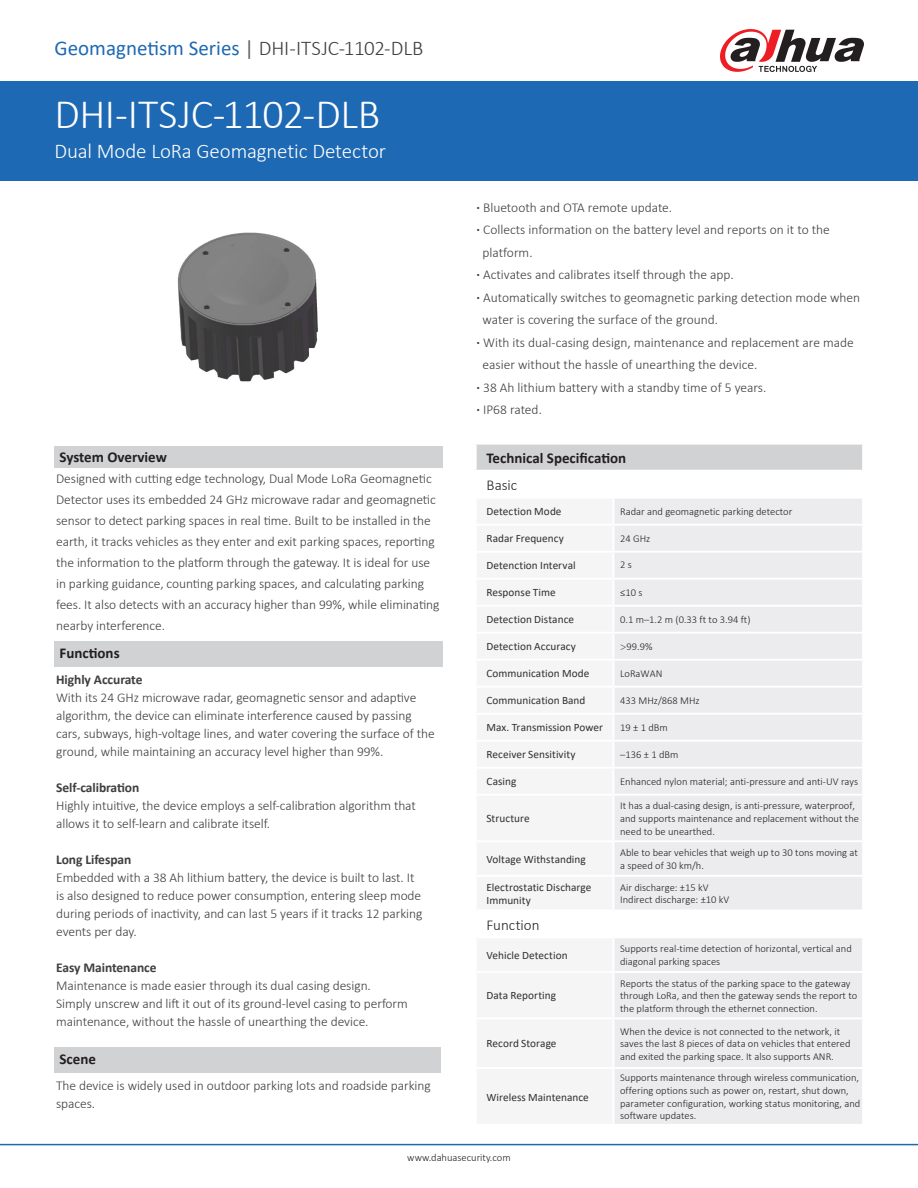
<style>
.page{position:relative;width:918px;height:1188px;background:#fff}
.page>*{position:absolute;margin:0;border:0;box-sizing:border-box;transform-origin:0 0}
.t1{font:300 42px "Calibri";letter-spacing:-.015em;color:#fff}
.t2{font:21px "Calibri";color:#1e69b4}
.t3{font:300 21px "Calibri";letter-spacing:-.005em;color:#fff}
.t4{font:700 15px "Calibri";color:#231f20}
.表格大类{font:300 15px "Calibri";letter-spacing:.005em;color:#231f20}
.t5{font:300 13.5px/18px "Calibri";letter-spacing:-.005em;color:#3e3e3f}
.t6{font:700 13.5px "Calibri";letter-spacing:-.005em;color:#3e3e3f}
.表格分类{font:11.25px/13.5px "Calibri";letter-spacing:.005em;color:#312f30}
.t7{font:300 10.5px/12.6px "Calibri";color:#231f20}
.s1{color:#636366}
.s2{font-weight:300;color:#3e3e3f}
.s3{font-weight:700}
.s4{font-family:"Adobe Song Std"}
</style>
<div class="page">
<div style="left:0;top:81px;width:918px;height:100px;background:#1e69b4"></div>
<hr style="left:0;top:1144px;width:918px;height:1px;background:#1e69b4">
<svg style="left:720px;top:29px;width:144px;height:43px"></svg>
<img style="left:177px;top:232px;width:141px;height:150px">
<div style="left:54px;top:641px;width:389px;height:26px;background:#d1d2d4"></div>
<div style="left:54px;top:446px;width:389px;height:22px;background:#d1d2d4"></div>
<div style="left:54px;top:1048px;width:386px;height:25px;background:#d1d2d4"></div>
<div style="left:476px;top:444px;width:387px;height:27px;background:#d1d2d4"></div>
<div style="left:613px;top:498px;width:250px;height:27px;background:#ececee"></div>
<div style="left:613px;top:525px;width:250px;height:27px;background:#ececee"></div>
<div style="left:613px;top:552px;width:250px;height:27px;background:#ececee"></div>
<div style="left:613px;top:579px;width:250px;height:27px;background:#ececee"></div>
<div style="left:613px;top:606px;width:250px;height:27px;background:#ececee"></div>
<div style="left:613px;top:633px;width:250px;height:27px;background:#ececee"></div>
<div style="left:614px;top:661px;width:248px;height:248px;background:#ececee"></div>
<div style="left:614px;top:938px;width:248px;height:186px;background:#ececee"></div>
<hr style="left:475px;top:443px;width:138px;height:2px;background:#fff">
<hr style="left:613px;top:443px;width:251px;height:2px;background:#fff">
<hr style="left:475px;top:445px;width:2px;height:25px;background:#fff">
<hr style="left:862px;top:445px;width:2px;height:25px;background:#fff">
<hr style="left:475px;top:470px;width:138px;height:2px;background:#fff">
<hr style="left:613px;top:470px;width:251px;height:2px;background:#fff">
<hr style="left:613px;top:497px;width:251px;height:2px;background:#fff">
<hr style="left:862px;top:499px;width:2px;height:25px;background:#fff">
<hr style="left:613px;top:524px;width:251px;height:2px;background:#fff">
<hr style="left:862px;top:526px;width:2px;height:25px;background:#fff">
<hr style="left:613px;top:551px;width:251px;height:2px;background:#fff">
<hr style="left:862px;top:553px;width:2px;height:25px;background:#fff">
<hr style="left:613px;top:578px;width:251px;height:2px;background:#fff">
<hr style="left:862px;top:580px;width:2px;height:25px;background:#fff">
<hr style="left:613px;top:605px;width:251px;height:2px;background:#fff">
<hr style="left:862px;top:607px;width:2px;height:25px;background:#fff">
<hr style="left:613px;top:632px;width:251px;height:2px;background:#fff">
<hr style="left:862px;top:634px;width:2px;height:25px;background:#fff">
<hr style="left:613px;top:659px;width:251px;height:2px;background:#fff">
<hr style="left:613px;top:686px;width:251px;height:2px;background:#fff">
<hr style="left:613px;top:713px;width:251px;height:2px;background:#fff">
<hr style="left:613px;top:740px;width:251px;height:2px;background:#fff">
<hr style="left:613px;top:767px;width:251px;height:2px;background:#fff">
<hr style="left:613px;top:794px;width:251px;height:2px;background:#fff">
<hr style="left:613px;top:840px;width:251px;height:2px;background:#fff">
<hr style="left:613px;top:875px;width:251px;height:2px;background:#fff">
<hr style="left:613px;top:971px;width:251px;height:2px;background:#fff">
<hr style="left:613px;top:1017px;width:251px;height:2px;background:#fff">
<hr style="left:613px;top:1067px;width:251px;height:2px;background:#fff">
<p class="t2" style="left:55px;top:34px;width:370px">Geomagnetism Series <span class="s1">|</span> <span class="s2">DHI-ITSJC-1102-DLB</span></p>
<p class="t1" style="left:55px;top:88px;width:327px">DHI-ITSJC-1102-DLB</p>
<p class="t3" style="left:55px;top:138px;width:333px">Dual Mode LoRa Geomagnetic Detector</p>
<p class="t4" style="left:60px;top:447px;width:109px">System Overview</p>
<p class="t5" style="left:56px;top:468px;width:385px;line-height:21px">Designed with cutting edge technology, Dual Mode LoRa Geomagnetic Detector uses its embedded 24 GHz microwave radar and geomagnetic sensor to detect parking spaces in real time. Built to be installed in the earth, it tracks vehicles as they enter and exit parking spaces, reporting the information to the platform through the gateway. It is ideal for use in parking guidance, counting parking spaces, and calculating parking fees. It also detects with an accuracy higher than 99%, while eliminating nearby interference.</p>
<p class="t4" style="left:60px;top:643px;width:62px">Functions</p>
<p class="t6" style="left:56px;top:670px;width:88px">Highly Accurate</p>
<p class="t5" style="left:56px;top:688px;width:380px">With its 24 GHz microwave radar, geomagnetic sensor and adaptive algorithm, the device can eliminate interference caused by passing cars, subways, high-voltage lines, and water covering the surface of the ground, while maintaining an accuracy level higher than 99%.</p>
<p class="t6" style="left:56px;top:778px;width:85px">Self-calibration</p>
<p class="t5" style="left:56px;top:796px;width:361px">Highly intuitive, the device employs a self-calibration algorithm that allows it to self-learn and calibrate itself.</p>
<p class="t6" style="left:56px;top:850px;width:77px">Long Lifespan</p>
<p class="t5" style="left:56px;top:868px;width:368px">Embedded with a 38 Ah lithium battery, the device is built to last. It is also designed to reduce power consumption, entering sleep mode during periods of inactivity, and can last 5 years if it tracks 12 parking events per day.</p>
<p class="t6" style="left:56px;top:958px;width:102px">Easy Maintenance</p>
<p class="t5" style="left:56px;top:976px;width:353px">Maintenance is made easier through its dual casing design.<br>Simply unscrew and lift it out of its ground-level casing to perform maintenance, without the hassle of unearthing the device.</p>
<p class="t4" style="left:60px;top:1049px;width:38px">Scene</p>
<p class="t5" style="left:56px;top:1076px;width:376px">The device is widely used in outdoor parking lots and roadside parking spaces.</p>
<p class="t5" style="left:477px;top:198px;width:197px"><span class="s3">·</span> Bluetooth and OTA remote update.</p>
<p class="t5" style="left:477px;top:221px;width:355px"><span class="s3">·</span> Collects information on the battery level and reports on it to the</p>
<p class="t5" style="left:483px;top:243px;width:52px">platform.</p>
<p class="t5" style="left:477px;top:266px;width:259px"><span class="s3">·</span> Activates and calibrates itself through the app.</p>
<p class="t5" style="left:477px;top:288px;width:385px"><span class="s3">·</span> Automatically switches to geomagnetic parking detection mode when</p>
<p class="t5" style="left:483px;top:311px;width:237px">water is covering the surface of the ground.</p>
<p class="t5" style="left:477px;top:333px;width:379px"><span class="s3">·</span> With its dual-casing design, maintenance and replacement are made</p>
<p class="t5" style="left:483px;top:356px;width:276px">easier without the hassle of unearthing the device.</p>
<p class="t5" style="left:477px;top:378px;width:291px"><span class="s3">·</span> 38 Ah lithium battery with a standby time of 5 years.</p>
<p class="t5" style="left:477px;top:401px;width:67px"><span class="s3">·</span> IP68 rated.</p>
<p class="t4" style="left:487px;top:447px;width:141px">Technical Specification</p>
<p class="表格大类" style="left:487px;top:476px;width:32px">Basic</p>
<p class="表格分类" style="left:487px;top:505px;width:77px">Detection Mode</p>
<p class="t7" style="left:620px;top:505px;width:174px">Radar and geomagnetic parking detector</p>
<p class="表格分类" style="left:487px;top:532px;width:79px">Radar Frequency</p>
<p class="t7" style="left:620px;top:532px;width:32px">24 GHz</p>
<p class="表格分类" style="left:487px;top:559px;width:91px">Detenction Interval</p>
<p class="t7" style="left:620px;top:558px;width:13px">2 s</p>
<p class="表格分类" style="left:487px;top:586px;width:71px">Response Time</p>
<p class="t7" style="left:620px;top:586px;width:24px">≤10 s</p>
<p class="表格分类" style="left:487px;top:613px;width:89px">Detection Distance</p>
<p class="t7" style="left:620px;top:613px;width:132px">0.1 m–1.2 m (0.33 ft to 3.94 ft)</p>
<p class="表格分类" style="left:487px;top:640px;width:91px">Detection Accuracy</p>
<p class="t7" style="left:620px;top:640px;width:34px"><span class="s4">&gt;</span>99.9%</p>
<p class="表格分类" style="left:487px;top:667px;width:104px">Communication Mode</p>
<p class="t7" style="left:620px;top:667px;width:44px">LoRaWAN</p>
<p class="表格分类" style="left:487px;top:694px;width:101px">Communication Band</p>
<p class="t7" style="left:620px;top:694px;width:81px">433 MHz/868 MHz</p>
<p class="表格分类" style="left:487px;top:721px;width:118px">Max. Transmission Power</p>
<p class="t7" style="left:620px;top:721px;width:49px">19 ± 1 dBm</p>
<p class="表格分类" style="left:487px;top:748px;width:91px">Receiver Sensitivity</p>
<p class="t7" style="left:620px;top:748px;width:60px">–136 ± 1 dBm</p>
<p class="表格分类" style="left:487px;top:775px;width:31px">Casing</p>
<p class="t7" style="left:620px;top:775px;width:240px">Enhanced nylon material; anti-pressure and anti-UV rays</p>
<p class="表格分类" style="left:487px;top:811px;width:45px">Structure</p>
<p class="t7" style="left:620px;top:799px;width:240px">It has a dual-casing design, is anti-pressure, waterproof, and supports maintenance and replacement without the need to be unearthed.</p>
<p class="表格分类" style="left:487px;top:852px;width:101px">Voltage Withstanding</p>
<p class="t7" style="left:620px;top:846px;width:239px">Able to bear vehicles that weigh up to 30 tons moving at a speed of 30 km/h.</p>
<p class="表格分类" style="left:487px;top:880px;width:106px">Electrostatic Discharge<br>Immunity</p>
<p class="t7" style="left:620px;top:881px;width:111px">Air discharge: ±15 kV<br>Indirect discharge: ±10 kV</p>
<p class="表格大类" style="left:487px;top:915px;width:55px">Function</p>
<p class="表格分类" style="left:487px;top:948px;width:83px">Vehicle Detection</p>
<p class="t7" style="left:620px;top:942px;width:233px">Supports real-time detection of horizontal, vertical and diagonal parking spaces</p>
<p class="表格分类" style="left:487px;top:989px;width:71px">Data Reporting</p>
<p class="t7" style="left:620px;top:977px;width:239px">Reports the status of the parking space to the gateway through LoRa, and then the gateway sends the report to the platform through the ethernet connection.</p>
<p class="表格分类" style="left:487px;top:1037px;width:72px">Record Storage</p>
<p class="表格分类" style="left:487px;top:1090px;width:104px">Wireless Maintenance</p>
<p class="t7" style="left:620px;top:1025px;width:232px">When the device is not connected to the network, it saves the last 8 pieces of data on vehicles that entered and exited the parking space. It also supports ANR.</p>
<p class="t7" style="left:620px;top:1072px;width:242px">Supports maintenance through wireless communication, offering options such as power on, restart, shut down, parameter configuration, working status monitoring, and software updates.</p>
<p class="t7" style="left:407px;top:1151px;width:105px">www.dahuasecurity.com</p>
</div>
